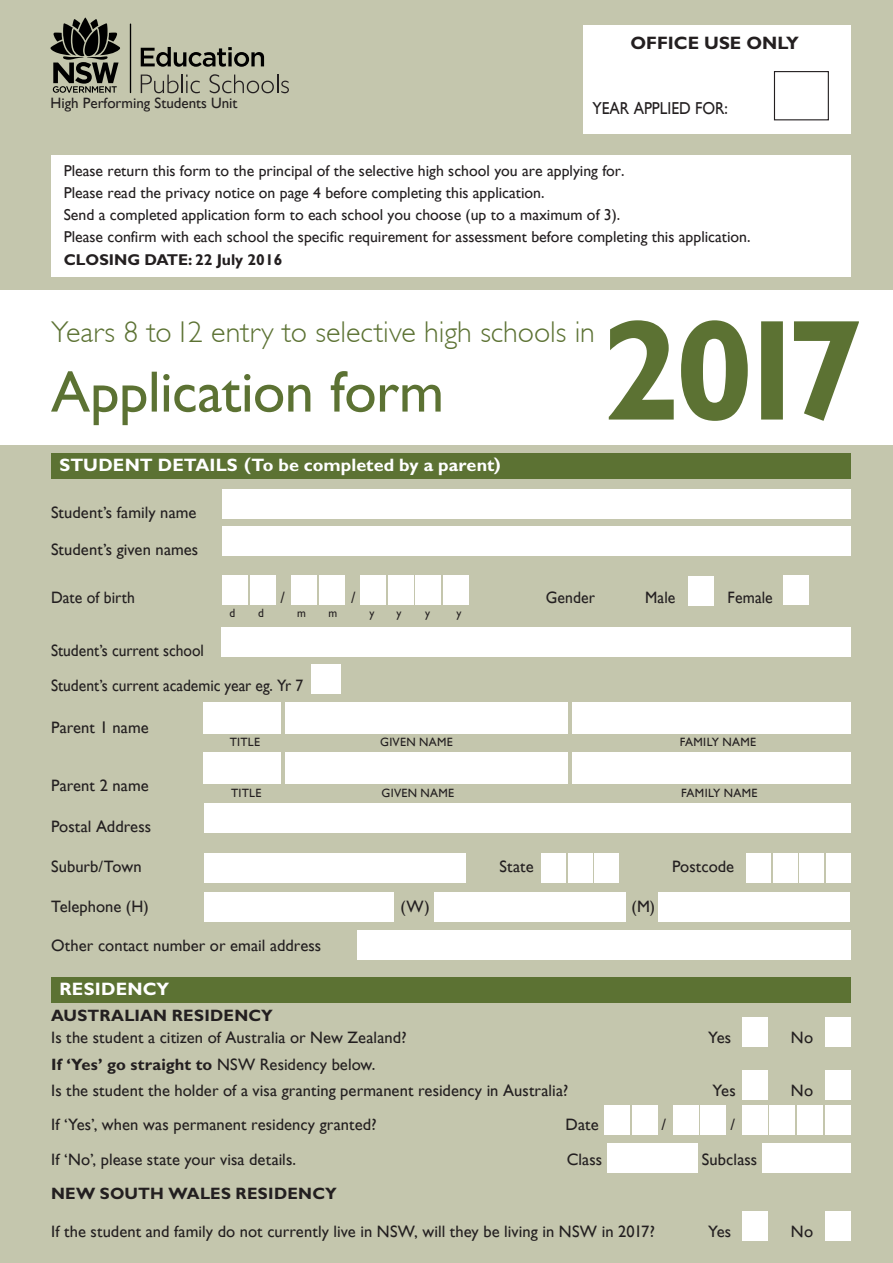
<style>
.page{position:relative;width:893px;height:1263px;background:#c4c6ad}
.page>*{position:absolute;margin:0;border:0;box-sizing:border-box;transform-origin:0 0}
.t1{font:700 144px "Gill Sans";color:#5c7233}
.t2{font:58.5px "Gill Sans";letter-spacing:-.01em;color:#5c7233}
.t3{font:300 30px "Gill Sans";color:#5c7233}
.Headings{font:700 18px "Gill Sans";letter-spacing:.005em;color:#fff}
.t4{font:700 18px "Gill Sans";color:#231f20}
.t5{font:17.25px "Gill Sans";color:#231f20;scale:.9 1}
.Body_copy{font:16.5px "Gill Sans";letter-spacing:.005em;color:#231f20}
.Body_caps3{font:16.5px "Gill Sans";color:#231f20}
.Body_copy-2{font:700 16.5px "Gill Sans";letter-spacing:.01em;color:#231f20}
.Body_caps3-2{font:16.5px "Gill Sans";color:#231f20;scale:.94 1}
.Yes_No_tabs{font:16.5px "Gill Sans";letter-spacing:.005em;color:#231f20}
.Body_copy-3{font:16.5px "Gill Sans";letter-spacing:.005em;color:#231f20;scale:.95 1}
.Body_caps{font:16.5px "Gill Sans";letter-spacing:.005em;color:#231f20}
.Body_copy-4{font:15.75px "Gill Sans";color:#231f20}
.Body_copy-5{font:700 15.75px "Gill Sans";color:#231f20}
.asubhead{font:15px "Gill Sans";color:#231f20}
.Body_caps3-3{font:12px "Gill Sans";letter-spacing:.025em;color:#231f20}
.Body_caps3-4{font:12px "Gill Sans";letter-spacing:.025em;color:#231f20;scale:.95 1}
.s1{font-weight:400}
</style>
<div class="page">
<div style="left:0;top:290px;width:893px;height:154px;background:#fff"></div>
<div style="left:583px;top:26px;width:267px;height:108px;background:#fff"></div>
<div style="left:51px;top:155px;width:799px;height:122px;background:#fff"></div>
<div style="left:51px;top:977px;width:799px;height:25px;background:#5c7233"></div>
<div style="left:742px;top:1017px;width:25px;height:30px;background:#fff"></div>
<div style="left:825px;top:1017px;width:25px;height:30px;background:#fff"></div>
<div style="left:742px;top:1070px;width:25px;height:30px;background:#fff"></div>
<div style="left:825px;top:1070px;width:25px;height:30px;background:#fff"></div>
<div style="left:605px;top:1105px;width:25px;height:29px;background:#fff"></div>
<div style="left:632px;top:1105px;width:26px;height:29px;background:#fff"></div>
<div style="left:673px;top:1105px;width:25px;height:29px;background:#fff"></div>
<div style="left:701px;top:1105px;width:25px;height:29px;background:#fff"></div>
<div style="left:742px;top:1105px;width:25px;height:29px;background:#fff"></div>
<div style="left:770px;top:1105px;width:25px;height:29px;background:#fff"></div>
<div style="left:797px;top:1105px;width:26px;height:29px;background:#fff"></div>
<div style="left:825px;top:1105px;width:25px;height:29px;background:#fff"></div>
<div style="left:607px;top:1143px;width:90px;height:30px;background:#fff"></div>
<div style="left:762px;top:1143px;width:88px;height:29px;background:#fff"></div>
<div style="left:742px;top:1211px;width:25px;height:30px;background:#fff"></div>
<div style="left:825px;top:1211px;width:25px;height:30px;background:#fff"></div>
<div style="left:51px;top:453px;width:799px;height:25px;background:#5c7233"></div>
<div style="left:222px;top:489px;width:628px;height:29px;background:#fff"></div>
<div style="left:222px;top:526px;width:628px;height:30px;background:#fff"></div>
<div style="left:221px;top:627px;width:629px;height:30px;background:#fff"></div>
<div style="left:312px;top:664px;width:29px;height:30px;background:#fff"></div>
<div style="left:204px;top:803px;width:646px;height:30px;background:#fff"></div>
<div style="left:688px;top:576px;width:25px;height:30px;background:#fff"></div>
<div style="left:222px;top:575px;width:26px;height:30px;background:#fff"></div>
<div style="left:250px;top:575px;width:25px;height:30px;background:#fff"></div>
<div style="left:291px;top:575px;width:26px;height:30px;background:#fff"></div>
<div style="left:319px;top:575px;width:25px;height:30px;background:#fff"></div>
<div style="left:360px;top:575px;width:26px;height:30px;background:#fff"></div>
<div style="left:388px;top:575px;width:26px;height:30px;background:#fff"></div>
<div style="left:416px;top:575px;width:25px;height:30px;background:#fff"></div>
<div style="left:443px;top:575px;width:26px;height:30px;background:#fff"></div>
<div style="left:783px;top:575px;width:26px;height:30px;background:#fff"></div>
<div style="left:204px;top:853px;width:262px;height:29px;background:#fff"></div>
<div style="left:541px;top:853px;width:25px;height:29px;background:#fff"></div>
<div style="left:568px;top:853px;width:24px;height:29px;background:#fff"></div>
<div style="left:594px;top:853px;width:25px;height:29px;background:#fff"></div>
<div style="left:746px;top:853px;width:25px;height:30px;background:#fff"></div>
<div style="left:773px;top:853px;width:24px;height:30px;background:#fff"></div>
<div style="left:799px;top:853px;width:25px;height:30px;background:#fff"></div>
<div style="left:826px;top:853px;width:24px;height:30px;background:#fff"></div>
<div style="left:204px;top:892px;width:190px;height:30px;background:#fff"></div>
<div style="left:435px;top:892px;width:191px;height:30px;background:#fff"></div>
<div style="left:658px;top:892px;width:192px;height:30px;background:#fff"></div>
<div style="left:357px;top:930px;width:493px;height:30px;background:#fff"></div>
<hr style="left:130px;top:24px;width:1px;height:69px;background:#000">
<svg style="left:141px;top:47px;width:123px;height:20px"></svg>
<svg style="left:51px;top:18px;width:69px;height:75px"></svg>
<svg style="left:141px;top:75px;width:59px;height:18px"></svg>
<svg style="left:209px;top:74px;width:80px;height:19px"></svg>
<div style="left:774px;top:71px;width:55px;height:49px;border:1px solid #231f20"></div>
<div style="left:285px;top:703px;width:283px;height:31px;background:#fff"></div>
<div style="left:572px;top:703px;width:279px;height:31px;background:#fff"></div>
<div style="left:203px;top:703px;width:78px;height:31px;background:#fff"></div>
<div style="left:285px;top:752px;width:283px;height:32px;background:#fff"></div>
<div style="left:572px;top:752px;width:279px;height:32px;background:#fff"></div>
<div style="left:203px;top:752px;width:78px;height:32px;background:#fff"></div>
<p class="asubhead" style="left:51px;top:94px;width:189px">High Performing Students Unit</p>
<p class="t4" style="left:630px;top:33px;width:170px">OFFICE USE ONLY</p>
<p class="t5" style="left:592px;top:98px;width:152px">YEAR APPLIED FOR:</p>
<p class="Body_copy-4" style="left:64px;top:161px;width:562px">Please return this form to the principal of the selective high school you are applying for.</p>
<p class="Body_copy-4" style="left:64px;top:183px;width:482px">Please read the privacy notice on page 4 before completing this application.</p>
<p class="Body_copy-4" style="left:64px;top:205px;width:558px">Send a completed application form to each school you choose (up to a maximum of 3).</p>
<p class="Body_copy-4" style="left:64px;top:228px;width:688px">Please confirm with each school the specific requirement for assessment before completing this application.</p>
<p class="Body_copy-5" style="left:64px;top:250px;width:220px">CLOSING DATE: 22 July 2016</p>
<p class="t3" style="left:51px;top:315px;width:545px">Years 8 to 12 entry to selective high schools in</p>
<p class="t2" style="left:51px;top:357px;width:395px">Application form</p>
<p class="t1" style="left:601px;top:286px;width:265px">2017</p>
<p class="Headings" style="left:60px;top:455px;width:443px">STUDENT DETAILS (To be completed by a parent)</p>
<p class="Body_caps" style="left:51px;top:502px;width:147px">Student’s family name</p>
<p class="Body_copy" style="left:51px;top:540px;width:149px">Student’s given names</p>
<p class="Body_copy-3" style="left:51px;top:588px;width:90px">Date of birth</p>
<p class="Body_copy-3" style="left:281px;top:588px;width:6px">/</p>
<p class="Body_copy-3" style="left:351px;top:588px;width:6px">/</p>
<p class="Body_copy-3" style="left:546px;top:588px;width:53px">Gender</p>
<p class="Body_copy-3" style="left:645px;top:588px;width:33px">Male</p>
<p class="Body_copy-3" style="left:728px;top:588px;width:49px">Female</p>
<p class="Body_caps3-4" style="left:230px;top:606px;width:8px">d</p>
<p class="Body_caps3-4" style="left:258px;top:606px;width:8px">d</p>
<p class="Body_caps3-4" style="left:297px;top:606px;width:11px">m</p>
<p class="Body_caps3-4" style="left:329px;top:606px;width:11px">m</p>
<p class="Body_caps3-4" style="left:370px;top:606px;width:7px">y</p>
<p class="Body_caps3-4" style="left:397px;top:606px;width:7px">y</p>
<p class="Body_caps3-4" style="left:425px;top:606px;width:7px">y</p>
<p class="Body_caps3-4" style="left:457px;top:606px;width:7px">y</p>
<p class="Body_caps3-2" style="left:51px;top:641px;width:164px">Student’s current school</p>
<p class="Body_caps3-2" style="left:51px;top:676px;width:270px">Student’s current academic year eg. Yr 7</p>
<p class="Body_caps3" style="left:51px;top:718px;width:99px">Parent 1 name</p>
<p class="Body_caps3-3" style="left:230px;top:735px;width:32px">TITLE</p>
<p class="Body_caps3-3" style="left:380px;top:735px;width:74px">GIVEN NAME</p>
<p class="Body_caps3-3" style="left:680px;top:735px;width:78px">FAMILY NAME</p>
<p class="Body_caps3" style="left:51px;top:775px;width:99px">Parent 2 name</p>
<p class="Body_caps3-3" style="left:231px;top:786px;width:32px">TITLE</p>
<p class="Body_caps3-3" style="left:381px;top:786px;width:74px">GIVEN NAME</p>
<p class="Body_caps3-3" style="left:681px;top:786px;width:78px">FAMILY NAME</p>
<p class="Body_caps3" style="left:51px;top:817px;width:102px">Postal Address</p>
<p class="Body_caps3" style="left:51px;top:857px;width:92px">Suburb/Town</p>
<p class="Body_caps3" style="left:500px;top:857px;width:36px">State</p>
<p class="Body_caps3" style="left:672px;top:857px;width:64px">Postcode</p>
<p class="Body_caps3" style="left:51px;top:896px;width:99px">Telephone (H)</p>
<p class="Body_caps3" style="left:401px;top:896px;width:31px">(W)</p>
<p class="Body_caps3" style="left:632px;top:896px;width:25px">(M)</p>
<p class="Body_caps3" style="left:51px;top:936px;width:272px">Other contact number or email address</p>
<p class="Headings" style="left:60px;top:979px;width:111px">RESIDENCY</p>
<p class="Body_copy-2" style="left:51px;top:1005px;width:223px">AUSTRALIAN RESIDENCY</p>
<p class="Yes_No_tabs" style="left:51px;top:1028px;width:357px">Is the student a citizen of Australia or New Zealand?</p>
<p class="Yes_No_tabs" style="left:708px;top:1028px;width:25px">Yes</p>
<p class="Yes_No_tabs" style="left:791px;top:1028px;width:24px">No</p>
<p class="Body_copy-2" style="left:51px;top:1054px;width:326px">If ‘Yes’ go straight to <span class="s1">NSW Residency below.</span></p>
<p class="Body_copy" style="left:51px;top:1081px;width:519px">Is the student the holder of a visa granting permanent residency in Australia?</p>
<p class="Body_copy" style="left:713px;top:1081px;width:25px">Yes</p>
<p class="Body_copy" style="left:791px;top:1081px;width:24px">No</p>
<p class="Body_copy" style="left:51px;top:1115px;width:327px">If ‘Yes’, when was permanent residency granted?</p>
<p class="Body_copy" style="left:566px;top:1115px;width:35px">Date</p>
<p class="Body_copy" style="left:662px;top:1115px;width:6px">/</p>
<p class="Body_copy" style="left:731px;top:1115px;width:6px">/</p>
<p class="Body_copy" style="left:51px;top:1150px;width:247px">If ‘No’, please state your visa details.</p>
<p class="Body_copy" style="left:567px;top:1150px;width:37px">Class</p>
<p class="Body_copy" style="left:702px;top:1150px;width:57px">Subclass</p>
<p class="Body_copy-2" style="left:51px;top:1184px;width:287px">NEW SOUTH WALES RESIDENCY</p>
<p class="Body_copy" style="left:51px;top:1222px;width:605px">If the student and family do not currently live in NSW, will they be living in NSW in 2017?</p>
<p class="Body_copy" style="left:708px;top:1222px;width:25px">Yes</p>
<p class="Body_copy" style="left:791px;top:1222px;width:24px">No</p>
</div>
